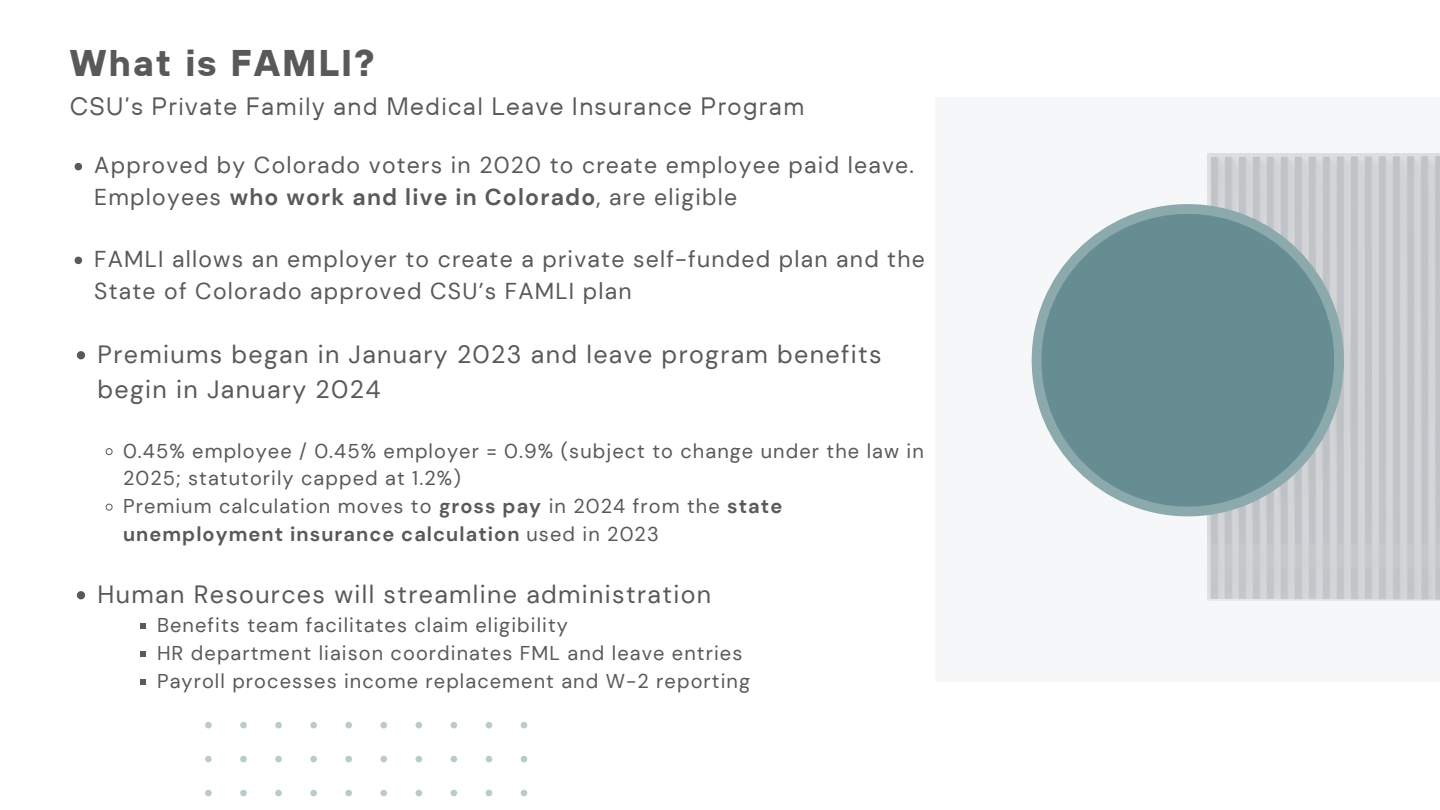
<style>
.page{position:relative;width:1440px;height:810px;background:#fff}
.page>*{position:absolute;margin:0;border:0;box-sizing:border-box;transform-origin:0 0}
.t1{font:700 37px "TT Hoves";letter-spacing:.055em;color:#59595b}
.t2{font:25px/34.5px "DM Sans";letter-spacing:.055em;color:#59595b}
.t3{font:25px "TT Hoves";letter-spacing:.055em;color:#59595b}
.t4{font:23px/31.5px "DM Sans";letter-spacing:.055em;color:#59595b}
.t5{font:20px/27.8px "DM Sans";letter-spacing:.055em;color:#59595b}
.s1{font-weight:700}
</style>
<div class="page">
<svg style="left:205px;top:722px;width:322px;height:75px"></svg>
<svg style="left:75px;top:163px;width:7px;height:7px"></svg>
<svg style="left:75px;top:257px;width:7px;height:7px"></svg>
<svg style="left:77px;top:351px;width:8px;height:8px"></svg>
<svg style="left:105px;top:448px;width:8px;height:8px"></svg>
<svg style="left:105px;top:503px;width:8px;height:8px"></svg>
<svg style="left:77px;top:591px;width:8px;height:8px"></svg>
<svg style="left:140px;top:623px;width:6px;height:6px"></svg>
<svg style="left:140px;top:651px;width:6px;height:6px"></svg>
<svg style="left:140px;top:679px;width:6px;height:6px"></svg>
<div style="left:936px;top:97px;width:504px;height:585px;background:#f1f3f4"></div>
<img style="left:1207px;top:153px;width:233px;height:448px">
<div style="left:1032px;top:204px;width:312px;height:312px;background:#8ca9ad;border-radius:50%"></div>
<div style="left:1041px;top:214px;width:293px;height:293px;background:#668e92;border-radius:50%"></div>
<p class="t1" style="left:70px;top:39px;width:306px">What is FAMLI?</p>
<p class="t3" style="left:70px;top:90px;width:736px">CSU’s Private Family and Medical Leave Insurance Program</p>
<p class="t4" style="left:94px;top:150px;width:821px">Approved by Colorado voters in 2020 to create employee paid leave.<br>Employees <span class="s1">who work and live in Colorado</span>, are eligible</p>
<p class="t4" style="left:94px;top:244px;width:832px">FAMLI allows an employer to create a private self-funded plan and the<br>State of Colorado approved CSU’s FAMLI plan</p>
<p class="t2" style="left:98px;top:337px;width:785px">Premiums began in January 2023 and leave program benefits begin in January 2024</p>
<p class="t5" style="left:123px;top:437px;width:802px">0.45% employee / 0.45% employer = 0.9% (subject to change under the law in<br>2025; statutorily capped at 1.2%)</p>
<p class="t5" style="left:123px;top:492px;width:661px">Premium calculation moves to <span class="s1">gross pay</span> in 2024 from the <span class="s1">state unemployment insurance calculation</span> used in 2023</p>
<p class="t2" style="left:98px;top:577px;width:615px">Human Resources will streamline administration</p>
<p class="t5" style="left:157px;top:612px;width:412px">Benefits team facilitates claim eligibility</p>
<p class="t5" style="left:157px;top:639px;width:587px">HR department liaison coordinates FML and leave entries</p>
<p class="t5" style="left:157px;top:667px;width:595px">Payroll processes income replacement and W-2 reporting</p>
</div>
